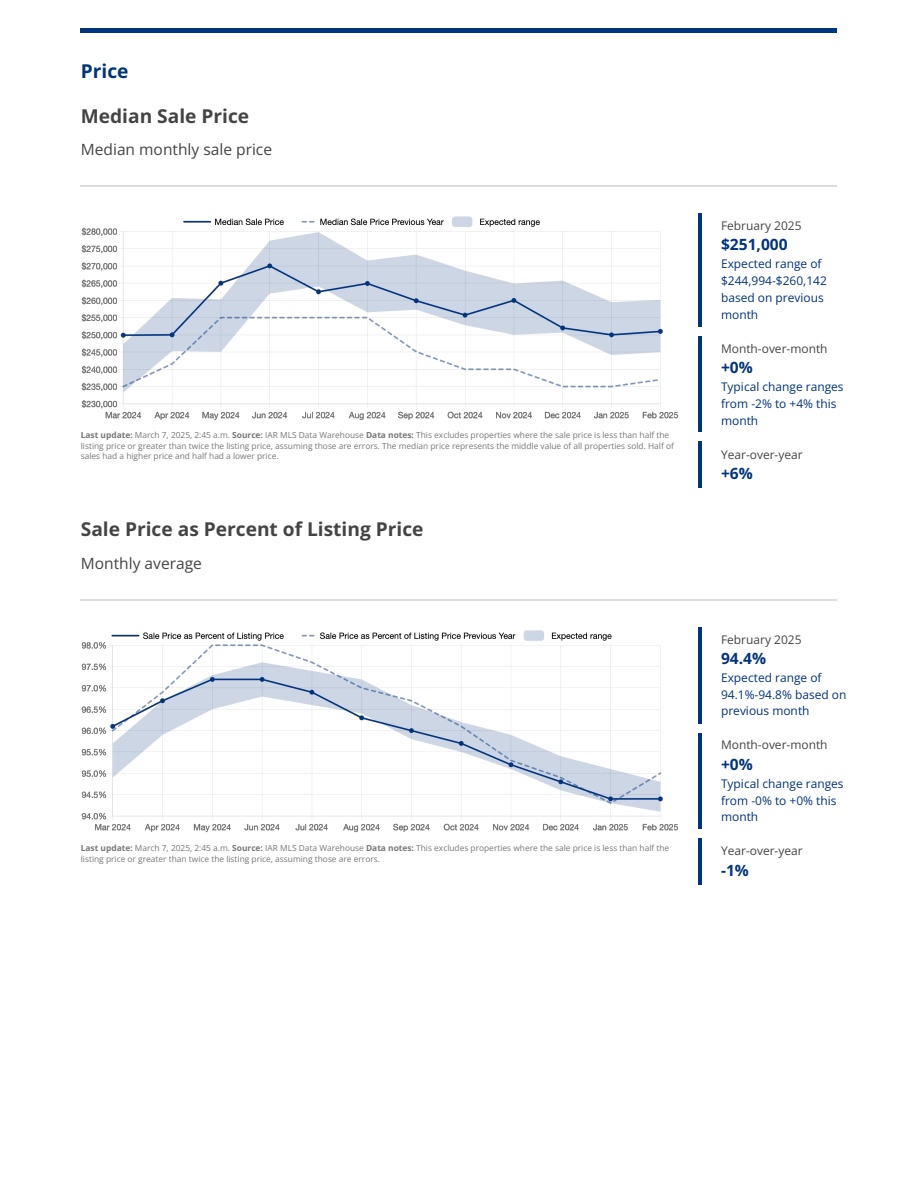
<style>
.page{position:relative;width:918px;height:1188px;background:#fff}
.page>*{position:absolute;margin:0;border:0;box-sizing:border-box;transform-origin:0 0}
.t1{font:700 19.2px "Open Sans Roman";color:#444}
.t2{font:700 19.2px "Open Sans Roman";color:#00347e}
.t3{font:15.6px "Open Sans";color:#444}
.t4{font:700 15.6px "Open Sans Roman";color:#00347e}
.t5{font:12px/16.8px "Open Sans";color:#00347e}
.t6{font:12px "Open Sans";color:#444}
.t7{font:8.4px/10.8px "Open Sans";color:#777}
.s1{font-family:"Open Sans Roman";font-weight:700}
</style>
<div class="page">
<div style="left:81px;top:28px;width:756px;height:5px;background:#00347e"></div>
<hr style="left:81px;top:186px;width:756px;height:1px;background:#ddd">
<hr style="left:81px;top:599px;width:756px;height:2px;background:#ddd">
<hr style="left:698px;top:213px;width:4px;height:113px;background:#00347e">
<hr style="left:698px;top:336px;width:4px;height:96px;background:#00347e">
<hr style="left:698px;top:441px;width:4px;height:46px;background:#00347e">
<hr style="left:698px;top:627px;width:4px;height:96px;background:#00347e">
<hr style="left:698px;top:733px;width:4px;height:95px;background:#00347e">
<hr style="left:698px;top:838px;width:4px;height:46px;background:#00347e">
<img style="left:81px;top:216px;width:598px;height:205px">
<img style="left:81px;top:630px;width:598px;height:203px">
<h1 class="t2" style="left:81px;top:57px;width:49px">Price</h1>
<h1 class="t1" style="left:81px;top:103px;width:170px">Median Sale Price</h1>
<h2 class="t3" style="left:81px;top:139px;width:193px">Median monthly sale price</h2>
<p class="t7" style="left:81px;top:429px;width:595px"><span class="s1">Last update:</span> March 7, 2025, 2:45 a.m. <span class="s1">Source:</span> IAR MLS Data Warehouse <span class="s1">Data notes:</span> This excludes properties where the sale price is less than half the listing price or greater than twice the listing price, assuming those are errors. The median price represents the middle value of all properties sold. Half of sales had a higher price and half had a lower price.</p>
<h1 class="t1" style="left:81px;top:516px;width:344px">Sale Price as Percent of Listing Price</h1>
<h2 class="t3" style="left:81px;top:552px;width:123px">Monthly average</h2>
<p class="t7" style="left:81px;top:843px;width:590px"><span class="s1">Last update:</span> March 7, 2025, 2:45 a.m. <span class="s1">Source:</span> IAR MLS Data Warehouse <span class="s1">Data notes:</span> This excludes properties where the sale price is less than half the listing price or greater than twice the listing price, assuming those are errors.</p>
<h3 class="t6" style="left:721px;top:217px;width:82px">February 2025</h3>
<h2 class="t4" style="left:721px;top:234px;width:68px">$251,000</h2>
<h3 class="t5" style="left:721px;top:255px;width:107px">Expected range of $244,994-$260,142 based on previous month</h3>
<h3 class="t6" style="left:721px;top:340px;width:108px">Month-over-month</h3>
<h2 class="t4" style="left:721px;top:356px;width:33px">+0%</h2>
<h3 class="t5" style="left:721px;top:378px;width:124px">Typical change ranges from -2% to +4% this month</h3>
<h3 class="t6" style="left:721px;top:446px;width:83px">Year-over-year</h3>
<h2 class="t4" style="left:721px;top:462px;width:33px">+6%</h2>
<h3 class="t6" style="left:721px;top:631px;width:82px">February 2025</h3>
<h2 class="t4" style="left:721px;top:647px;width:47px">94.4%</h2>
<h3 class="t5" style="left:721px;top:669px;width:127px">Expected range of<br>94.1%-94.8% based on previous month</h3>
<h3 class="t6" style="left:721px;top:737px;width:108px">Month-over-month</h3>
<h2 class="t4" style="left:721px;top:753px;width:33px">+0%</h2>
<h3 class="t5" style="left:721px;top:775px;width:124px">Typical change ranges from -0% to +0% this month</h3>
<h3 class="t6" style="left:721px;top:843px;width:83px">Year-over-year</h3>
<h2 class="t4" style="left:721px;top:859px;width:29px">-1%</h2>
</div>
